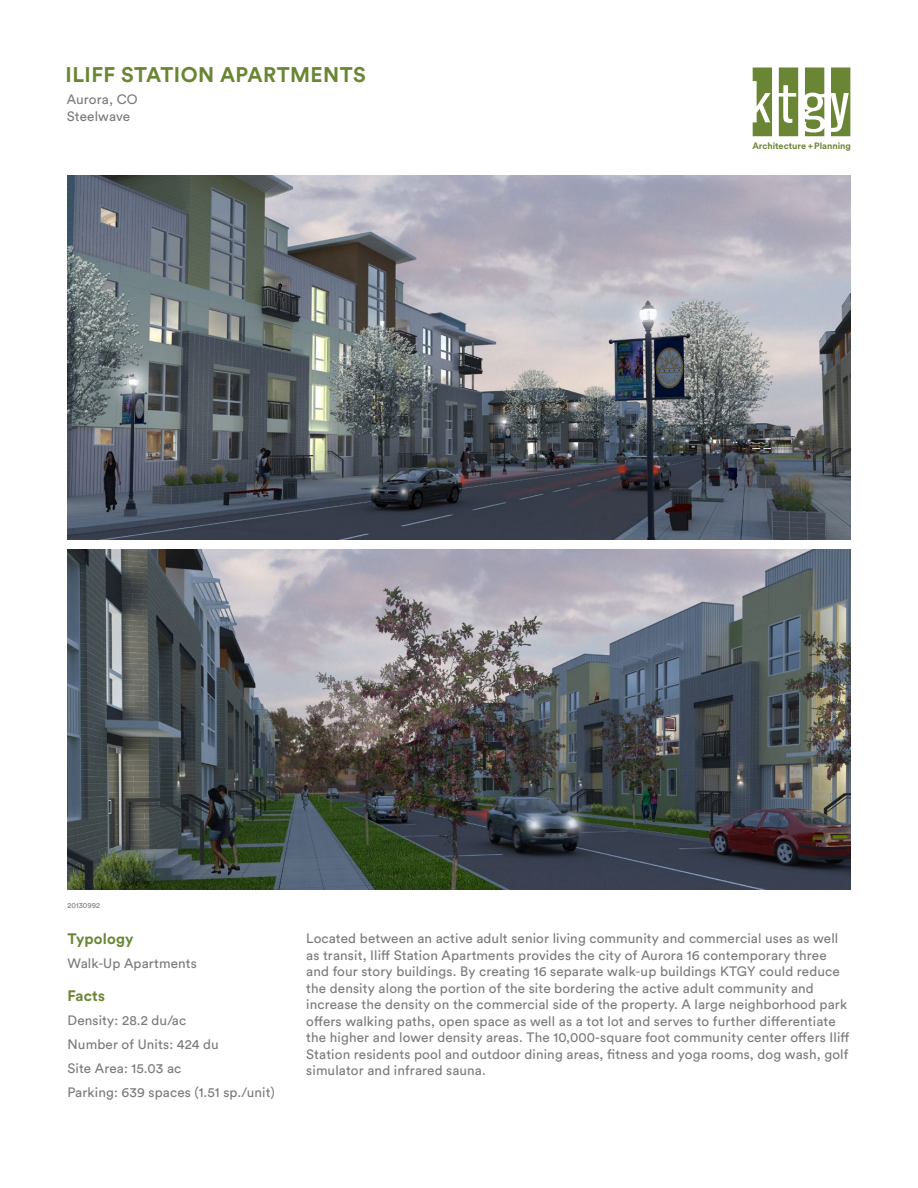
<style>
.page{position:relative;width:918px;height:1188px;background:#fff}
.page>*{position:absolute;margin:0;border:0;box-sizing:border-box;transform-origin:0 0}
.BROCHURE_-_Project_T{font:700 21px "Circular Std";letter-spacing:.02em;color:#6a8634}
.BROCHURE_-_Category{font:700 15px "Circular Std";letter-spacing:.01em;color:#6a8634}
.BROCHURE_-_Paragraph{font:13.5px/16.5px "Circular Std";letter-spacing:.01em;color:#7a7a7a}
.BROCHURE_-_Location{font:13.5px "Circular Std";letter-spacing:.005em;color:#7a7a7a}
.t1{font:700 9.15px "Circular Std";color:#6a8634}
</style>
<div class="page">
<svg style="left:753px;top:68px;width:19px;height:68px"></svg>
<svg style="left:779px;top:68px;width:19px;height:68px"></svg>
<svg style="left:831px;top:68px;width:19px;height:68px"></svg>
<svg style="left:805px;top:68px;width:19px;height:68px"></svg>
<img style="left:68px;top:176px;width:782px;height:363px">
<img style="left:68px;top:549px;width:782px;height:341px">
<p class="BROCHURE_-_Project_T" style="left:66px;top:61px;width:302px">ILIFF STATION APARTMENTS</p>
<p class="BROCHURE_-_Location" style="left:67px;top:91px;width:72px">Aurora, CO</p>
<p class="BROCHURE_-_Location" style="left:67px;top:108px;width:65px">Steelwave</p>
<p class="t1" style="left:752px;top:139px;width:100px">Architecture + Planning</p>
<p class="BROCHURE_-_Category" style="left:68px;top:929px;width:67px">Typology</p>
<p class="BROCHURE_-_Paragraph" style="left:68px;top:955px;width:131px">Walk-Up Apartments</p>
<p class="BROCHURE_-_Category" style="left:68px;top:986px;width:39px">Facts</p>
<p class="BROCHURE_-_Paragraph" style="left:68px;top:1012px;width:120px">Density: 28.2 du/ac</p>
<p class="BROCHURE_-_Paragraph" style="left:68px;top:1036px;width:153px">Number of Units: 424 du</p>
<p class="BROCHURE_-_Paragraph" style="left:68px;top:1060px;width:115px">Site Area: 15.03 ac</p>
<p class="BROCHURE_-_Paragraph" style="left:68px;top:1084px;width:209px">Parking: 639 spaces (1.51 sp./unit)</p>
<p class="BROCHURE_-_Paragraph" style="left:306px;top:930px;width:545px">Located between an active adult senior living community and commercial uses as well as transit, Iliff Station Apartments provides the city of Aurora 16 contemporary three and four story buildings. By creating 16 separate walk-up buildings KTGY could reduce the density along the portion of the site bordering the active adult community and increase the density on the commercial side of the property. A large neighborhood park offers walking paths, open space as well as a tot lot and serves to further differentiate the higher and lower density areas. The 10,000-square foot community center offers Iliff Station residents pool and outdoor dining areas, fitness and yoga rooms, dog wash, golf simulator and infrared sauna.</p>
</div>
